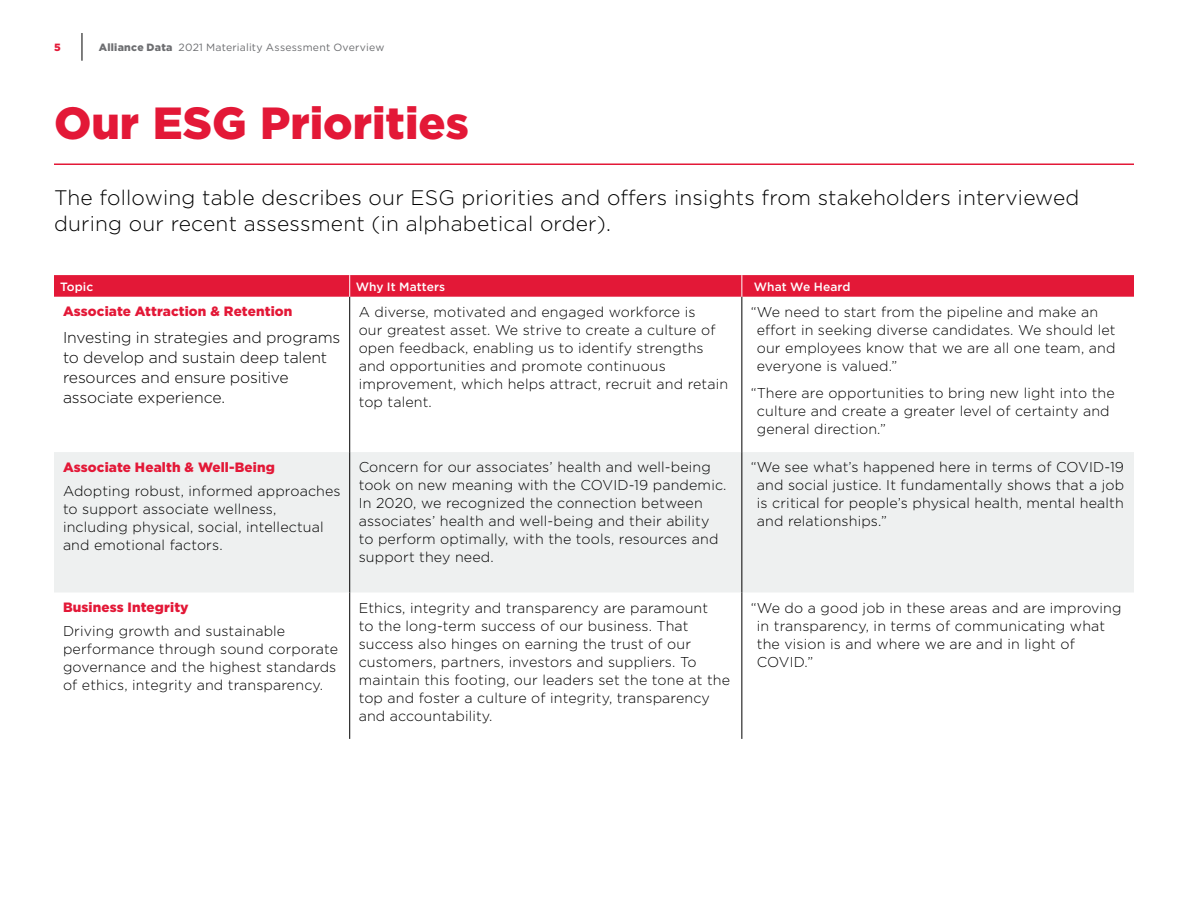
<style>
.page{position:relative;width:1188px;height:918px;background:#fff}
.page>*{position:absolute;margin:0;border:0;box-sizing:border-box;transform-origin:0 0}
.t1{font:900 45px "Gotham";color:#e31837}
.Leadin{font:300 21px/25.5px "Gotham";letter-spacing:.01em;color:#000}
.Body{font:300 15.75px/20.2px "Gotham";letter-spacing:-.01em;color:#000}
.Body-2{font:300 14.25px/18px "Gotham";letter-spacing:.01em;color:#000}
.Body_quote_hang{font:300 14.25px/18px "Gotham";letter-spacing:.01em;color:#000}
.H3{font:900 13.5px "Gotham";letter-spacing:.01em;color:#e31837}
.t2{font:500 12px "Gotham";letter-spacing:.005em;color:#fff}
.t3{font:10.5px "Gotham";letter-spacing:.02em;color:#6d6e71}
.t4{font:900 10.5px "Gotham";color:#e31837}
.s1{font-weight:900}
</style>
<div class="page">
<svg style="left:82px;top:33px;width:1px;height:28px"></svg>
<hr style="left:54px;top:163px;width:1080px;height:2px;background:#e31837">
<div style="left:54px;top:452px;width:1080px;height:140px;background:#eef0f0"></div>
<hr style="left:349px;top:297px;width:1px;height:155px;background:#000">
<hr style="left:742px;top:297px;width:1px;height:155px;background:#000">
<hr style="left:349px;top:452px;width:1px;height:140px;background:#000">
<hr style="left:742px;top:452px;width:1px;height:140px;background:#000">
<hr style="left:349px;top:592px;width:1px;height:147px;background:#000">
<hr style="left:742px;top:592px;width:1px;height:147px;background:#000">
<svg style="left:54px;top:275px;width:1080px;height:22px;background:#e31c3b"></svg>
<p class="t4" style="left:54px;top:40px;width:8px">5</p>
<p class="t3" style="left:99px;top:41px;width:287px"><span class="s1">Alliance Data</span> 2021 Materiality Assessment Overview</p>
<h1 class="t1" style="left:54px;top:93px;width:416px">Our ESG Priorities</h1>
<p class="Leadin" style="left:54px;top:185px;width:1027px">The following table describes our ESG priorities and offers insights from stakeholders interviewed during our recent assessment (in alphabetical order).</p>
<p class="t2" style="left:60px;top:279px;width:35px">Topic</p>
<p class="t2" style="left:356px;top:279px;width:91px">Why It Matters</p>
<p class="t2" style="left:754px;top:279px;width:98px">What We Heard</p>
<p class="H3" style="left:63px;top:302px;width:231px">Associate Attraction &amp; Retention</p>
<p class="Body" style="left:63px;top:327px;width:279px">Investing in strategies and programs to develop and sustain deep talent resources and ensure positive associate experience.</p>
<p class="Body-2" style="left:359px;top:303px;width:371px">A diverse, motivated and engaged workforce is<br>our greatest asset. We strive to create a culture of open feedback, enabling us to identify strengths and opportunities and promote continuous improvement, which helps attract, recruit and retain top talent.</p>
<p class="Body_quote_hang" style="left:757px;top:303px;width:360px;text-indent:-6px">“We need to start from the pipeline and make an effort in seeking diverse candidates. We should let our employees know that we are all one team, and everyone is valued.”</p>
<p class="Body_quote_hang" style="left:757px;top:384px;width:359px;text-indent:-6px">“There are opportunities to bring new light into the culture and create a greater level of certainty and general direction.”</p>
<p class="H3" style="left:63px;top:458px;width:213px">Associate Health &amp; Well-Being</p>
<p class="Body-2" style="left:63px;top:481px;width:279px">Adopting robust, informed approaches to support associate wellness, including physical, social, intellectual and emotional factors.</p>
<p class="H3" style="left:63px;top:598px;width:127px">Business Integrity</p>
<p class="Body-2" style="left:63px;top:622px;width:277px">Driving growth and sustainable performance through sound corporate governance and the highest standards of ethics, integrity and transparency.</p>
<p class="Body-2" style="left:359px;top:458px;width:369px">Concern for our associates’ health and well-being took on new meaning with the COVID-19 pandemic.<br>In 2020, we recognized the connection between associates’ health and well-being and their ability to perform optimally, with the tools, resources and support they need.</p>
<p class="Body_quote_hang" style="left:757px;top:458px;width:369px;text-align:justify;text-indent:-6px">“We see what’s happened here in terms of COVID-19 and social justice. It fundamentally shows that a job is critical for people’s physical health, mental health and relationships.”</p>
<p class="Body-2" style="left:359px;top:598px;width:373px">Ethics, integrity and transparency are paramount<br>to the long-term success of our business. That success also hinges on earning the trust of our customers, partners, investors and suppliers. To maintain this footing, our leaders set the tone at the top and foster a culture of integrity, transparency and accountability.</p>
<p class="Body_quote_hang" style="left:757px;top:598px;width:366px;text-indent:-6px">“We do a good job in these areas and are improving in transparency, in terms of communicating what the vision is and where we are and in light of COVID.”</p>
</div>
